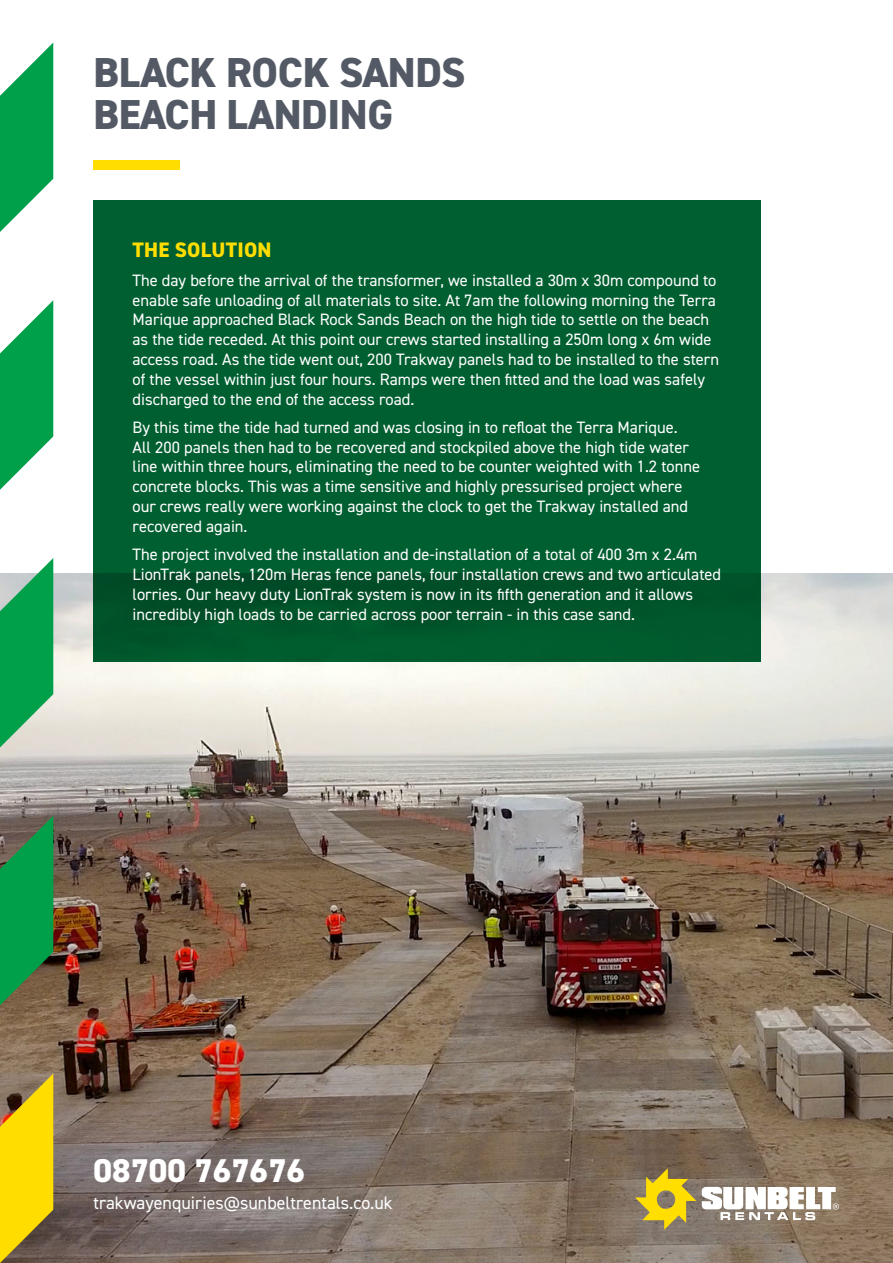
<style>
.page{position:relative;width:893px;height:1263px;background:#fff}
.page>*{position:absolute;margin:0;border:0;box-sizing:border-box;transform-origin:0 0}
.t1{font:800 42px/42px "DIN2014";letter-spacing:-.01em;color:#545a65}
.t2{font:800 33px "DIN2014";color:#fff}
.t3{font:800 21px "DIN2014";letter-spacing:.01em;color:#fd0}
.t4{font:18px "DIN2014";color:#fff}
.t5{font:16.5px/19.8px "DIN2014";color:#fff}
</style>
<div class="page">
<img style="left:0;top:574px;width:893px;height:689px">
<svg style="left:0;top:43px;width:53px;height:189px"></svg>
<svg style="left:0;top:300px;width:53px;height:190px"></svg>
<svg style="left:0;top:558px;width:53px;height:189px;background:#3fb274"></svg>
<svg style="left:0;top:1073px;width:53px;height:190px;background:#d6b816"></svg>
<svg style="left:0;top:816px;width:53px;height:189px;background:#1f8d4a"></svg>
<div style="left:94px;top:160px;width:86px;height:9px;background:#fd0"></div>
<svg style="left:635px;top:1168px;width:61px;height:62px;background:#b39d3c"></svg>
<svg style="left:702px;top:1187px;width:137px;height:33px"></svg>
<div style="left:93px;top:200px;width:667px;height:462px;background:#005f31"></div>
<h1 class="t1" style="left:93px;top:51px;width:373px">BLACK ROCK SANDS<br>BEACH LANDING</h1>
<p class="t3" style="left:133px;top:236px;width:140px">THE SOLUTION</p>
<p class="t5" style="left:132px;top:270px;width:588px">The day before the arrival of the transformer, we installed a 30m x 30m compound to enable safe unloading of all materials to site. At 7am the following morning the Terra Marique approached Black Rock Sands Beach on the high tide to settle on the beach as the tide receded. At this point our crews started installing a 250m long x 6m wide access road. As the tide went out, 200 Trakway panels had to be installed to the stern of the vessel within just four hours. Ramps were then fitted and the load was safely discharged to the end of the access road.</p>
<p class="t5" style="left:132px;top:417px;width:569px">By this time the tide had turned and was closing in to refloat the Terra Marique.<br>All 200 panels then had to be recovered and stockpiled above the high tide water line within three hours, eliminating the need to be counter weighted with 1.2 tonne concrete blocks. This was a time sensitive and highly pressurised project where our crews really were working against the clock to get the Trakway installed and recovered again.</p>
<p class="t5" style="left:132px;top:544px;width:590px">The project involved the installation and de-installation of a total of 400 3m x 2.4m LionTrak panels, 120m Heras fence panels, four installation crews and two articulated lorries. Our heavy duty LionTrak system is now in its fifth generation and it allows incredibly high loads to be carried across poor terrain - in this case sand.</p>
<h2 class="t2" style="left:94px;top:1149px;width:213px">08700 767676</h2>
<p class="t4" style="left:94px;top:1191px;width:301px">trakwayenquiries@sunbeltrentals.co.uk</p>
</div>
